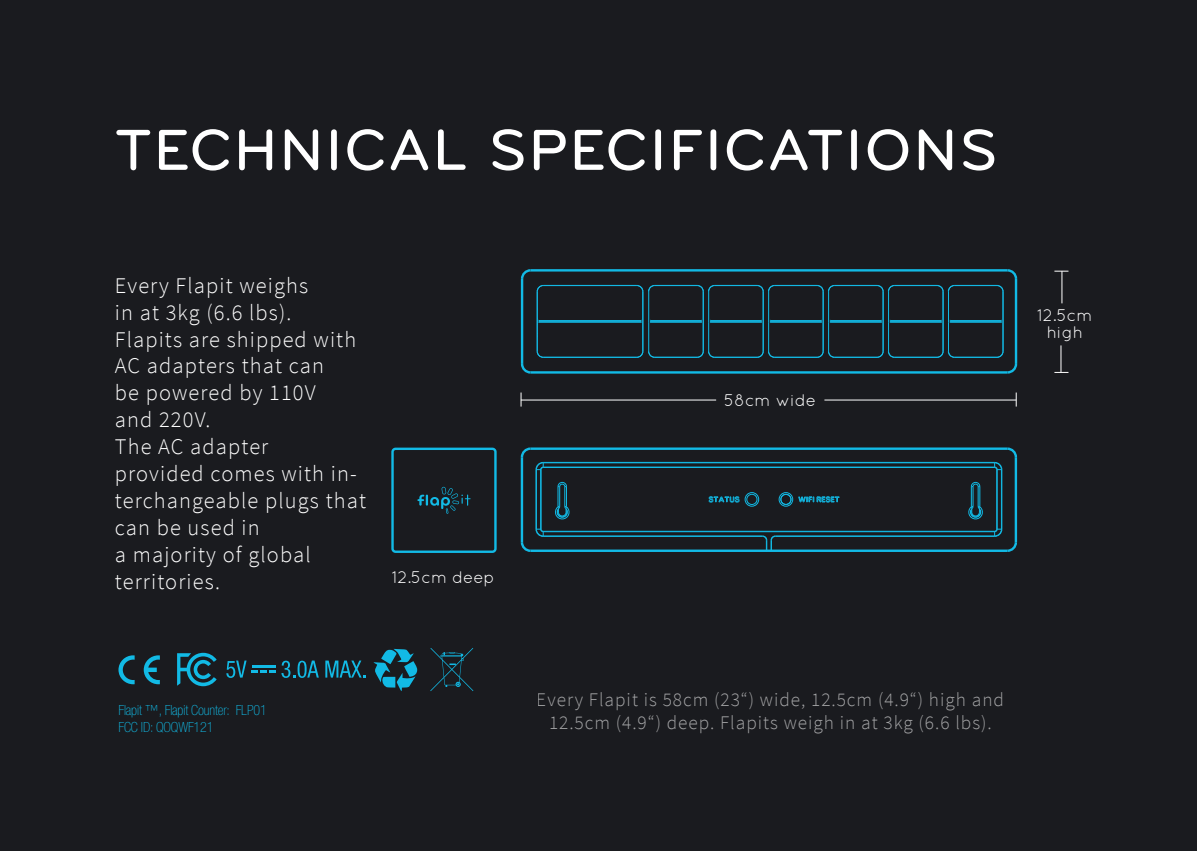
<style>
.page{position:relative;width:1197px;height:851px;background:#fff}
.page>*{position:absolute;margin:0;border:0;box-sizing:border-box;transform-origin:0 0}
.t1{font:500 60px "Bryant Pro";letter-spacing:.03em;color:#fff}
.t2{font:300 22.4px/26.8px "Source Sans Pro";letter-spacing:.05em;color:#fff}
.t3{font:300 19.2px/23.2px "Source Sans Pro";letter-spacing:.05em;color:#fff;text-align:center}
.t4{font:16.8px/16.8px "Quicksand";color:#fff;text-align:center}
.t5{font:100 condensed 14px/16.8px "Helvetica Neue LT Std";letter-spacing:-.01em;color:#12bae5}
</style>
<div class="page">
<div style="left:0;top:0;width:1196px;height:850px;background:#1a1b1f"></div>
<div style="left:391px;top:447px;width:105px;height:106px;border:2px solid #12bae5;border-radius:3px"></div>
<svg style="left:417px;top:487px;width:53px;height:26px"></svg>
<hr style="left:520px;top:457px;width:3px;height:85px;background:#12bae5">
<hr style="left:530px;top:549px;width:477px;height:3px;background:#12bae5">
<hr style="left:530px;top:447px;width:477px;height:3px;background:#12bae5">
<hr style="left:1014px;top:457px;width:2px;height:85px;background:#12bae5">
<hr style="left:535px;top:469px;width:1px;height:60px;background:#12bae5">
<hr style="left:536px;top:469px;width:1px;height:60px;background:#12bae5">
<hr style="left:540px;top:469px;width:1px;height:60px;background:#12bae5">
<hr style="left:775px;top:536px;width:219px;height:1px;background:#12bae5">
<hr style="left:543px;top:536px;width:219px;height:1px;background:#12bae5">
<hr style="left:775px;top:535px;width:219px;height:1px;background:#12bae5">
<hr style="left:543px;top:535px;width:219px;height:1px;background:#12bae5">
<hr style="left:543px;top:531px;width:451px;height:1px;background:#12bae5">
<hr style="left:543px;top:467px;width:451px;height:1px;background:#12bae5">
<hr style="left:543px;top:466px;width:451px;height:1px;background:#12bae5">
<hr style="left:543px;top:462px;width:451px;height:1px;background:#12bae5">
<hr style="left:996px;top:469px;width:1px;height:60px;background:#12bae5">
<hr style="left:1000px;top:469px;width:1px;height:60px;background:#12bae5">
<hr style="left:1001px;top:469px;width:1px;height:60px;background:#12bae5">
<svg style="left:520px;top:528px;width:24px;height:24px"></svg>
<div style="left:744px;top:492px;width:15px;height:14px;border:1px solid #12bae5;border-radius:50%"></div>
<div style="left:746px;top:494px;width:11px;height:11px;border:1px solid #12bae5;border-radius:50%"></div>
<svg style="left:555px;top:481px;width:14px;height:38px"></svg>
<svg style="left:520px;top:447px;width:24px;height:23px"></svg>
<svg style="left:761px;top:535px;width:15px;height:15px"></svg>
<svg style="left:993px;top:528px;width:23px;height:24px"></svg>
<div style="left:778px;top:492px;width:15px;height:14px;border:1px solid #12bae5;border-radius:50%"></div>
<div style="left:780px;top:494px;width:11px;height:11px;border:1px solid #12bae5;border-radius:50%"></div>
<div style="left:780px;top:494px;width:11px;height:10px;border:1px solid #12bae5;border-radius:50%"></div>
<svg style="left:968px;top:481px;width:14px;height:38px"></svg>
<svg style="left:993px;top:447px;width:23px;height:23px"></svg>
<svg style="left:708px;top:496px;width:32px;height:7px"></svg>
<svg style="left:798px;top:496px;width:41px;height:7px"></svg>
<hr style="left:521px;top:279px;width:2px;height:85px;background:#12bae5">
<hr style="left:536px;top:291px;width:1px;height:60px;background:#12bae5">
<hr style="left:537px;top:291px;width:1px;height:60px;background:#12bae5">
<hr style="left:642px;top:291px;width:1px;height:60px;background:#12bae5">
<hr style="left:530px;top:371px;width:477px;height:2px;background:#12bae5">
<hr style="left:543px;top:357px;width:93px;height:1px;background:#12bae5">
<hr style="left:539px;top:322px;width:102px;height:1px;background:#12bae5">
<hr style="left:538px;top:321px;width:103px;height:1px;background:#12bae5">
<hr style="left:539px;top:320px;width:102px;height:1px;background:#12bae5">
<hr style="left:543px;top:285px;width:93px;height:1px;background:#12bae5">
<hr style="left:530px;top:269px;width:477px;height:2px;background:#12bae5">
<hr style="left:1014px;top:279px;width:3px;height:85px;background:#12bae5">
<svg style="left:520px;top:350px;width:24px;height:24px"></svg>
<svg style="left:520px;top:269px;width:24px;height:23px"></svg>
<hr style="left:648px;top:291px;width:1px;height:32px;background:#12bae5">
<hr style="left:702px;top:291px;width:1px;height:60px;background:#12bae5">
<hr style="left:703px;top:291px;width:1px;height:60px;background:#12bae5">
<hr style="left:654px;top:357px;width:43px;height:1px;background:#12bae5">
<hr style="left:650px;top:322px;width:51px;height:1px;background:#12bae5">
<hr style="left:650px;top:321px;width:51px;height:1px;background:#12bae5">
<hr style="left:650px;top:320px;width:51px;height:1px;background:#12bae5">
<hr style="left:654px;top:285px;width:43px;height:1px;background:#12bae5">
<svg style="left:636px;top:320px;width:19px;height:38px"></svg>
<svg style="left:636px;top:285px;width:19px;height:7px"></svg>
<hr style="left:947px;top:291px;width:1px;height:32px;background:#12bae5">
<hr style="left:1002px;top:291px;width:1px;height:60px;background:#12bae5">
<hr style="left:954px;top:357px;width:42px;height:1px;background:#12bae5">
<hr style="left:950px;top:322px;width:51px;height:1px;background:#12bae5">
<hr style="left:949px;top:321px;width:52px;height:1px;background:#12bae5">
<hr style="left:950px;top:320px;width:51px;height:1px;background:#12bae5">
<hr style="left:954px;top:285px;width:42px;height:1px;background:#12bae5">
<hr style="left:888px;top:291px;width:1px;height:32px;background:#12bae5">
<hr style="left:942px;top:291px;width:1px;height:60px;background:#12bae5">
<hr style="left:894px;top:357px;width:42px;height:1px;background:#12bae5">
<hr style="left:890px;top:322px;width:51px;height:1px;background:#12bae5">
<hr style="left:889px;top:321px;width:52px;height:1px;background:#12bae5">
<hr style="left:890px;top:320px;width:51px;height:1px;background:#12bae5">
<hr style="left:894px;top:285px;width:42px;height:1px;background:#12bae5">
<svg style="left:936px;top:320px;width:19px;height:38px"></svg>
<svg style="left:936px;top:285px;width:19px;height:7px"></svg>
<hr style="left:828px;top:291px;width:1px;height:32px;background:#12bae5">
<hr style="left:882px;top:291px;width:1px;height:60px;background:#12bae5">
<hr style="left:834px;top:357px;width:43px;height:1px;background:#12bae5">
<hr style="left:830px;top:322px;width:51px;height:1px;background:#12bae5">
<hr style="left:829px;top:321px;width:52px;height:1px;background:#12bae5">
<hr style="left:830px;top:320px;width:51px;height:1px;background:#12bae5">
<hr style="left:834px;top:285px;width:43px;height:1px;background:#12bae5">
<svg style="left:876px;top:320px;width:19px;height:38px"></svg>
<svg style="left:876px;top:285px;width:19px;height:7px"></svg>
<hr style="left:768px;top:291px;width:1px;height:32px;background:#12bae5">
<hr style="left:822px;top:291px;width:1px;height:60px;background:#12bae5">
<hr style="left:774px;top:357px;width:43px;height:1px;background:#12bae5">
<hr style="left:770px;top:322px;width:51px;height:1px;background:#12bae5">
<hr style="left:769px;top:321px;width:52px;height:1px;background:#12bae5">
<hr style="left:770px;top:320px;width:51px;height:1px;background:#12bae5">
<hr style="left:774px;top:285px;width:43px;height:1px;background:#12bae5">
<svg style="left:816px;top:320px;width:19px;height:38px"></svg>
<svg style="left:816px;top:285px;width:19px;height:7px"></svg>
<hr style="left:708px;top:291px;width:1px;height:32px;background:#12bae5">
<hr style="left:762px;top:291px;width:1px;height:60px;background:#12bae5">
<hr style="left:714px;top:357px;width:43px;height:1px;background:#12bae5">
<hr style="left:710px;top:322px;width:51px;height:1px;background:#12bae5">
<hr style="left:709px;top:321px;width:52px;height:1px;background:#12bae5">
<hr style="left:710px;top:320px;width:51px;height:1px;background:#12bae5">
<hr style="left:714px;top:285px;width:43px;height:1px;background:#12bae5">
<svg style="left:696px;top:320px;width:19px;height:38px"></svg>
<svg style="left:756px;top:320px;width:19px;height:38px"></svg>
<svg style="left:696px;top:285px;width:19px;height:7px"></svg>
<svg style="left:756px;top:285px;width:19px;height:7px"></svg>
<svg style="left:995px;top:350px;width:23px;height:24px"></svg>
<svg style="left:995px;top:269px;width:23px;height:23px"></svg>
<hr style="left:521px;top:399px;width:195px;height:1px;background:#fff">
<hr style="left:824px;top:399px;width:192px;height:1px;background:#fff">
<svg style="left:520px;top:392px;width:1px;height:14px"></svg>
<svg style="left:1015px;top:392px;width:1px;height:14px"></svg>
<svg style="left:1054px;top:345px;width:14px;height:28px"></svg>
<hr style="left:1061px;top:271px;width:1px;height:32px;background:#fff">
<svg style="left:1054px;top:271px;width:14px;height:1px"></svg>
<svg style="left:177px;top:652px;width:40px;height:34px"></svg>
<svg style="left:144px;top:655px;width:16px;height:29px"></svg>
<svg style="left:118px;top:655px;width:17px;height:29px"></svg>
<svg style="left:430px;top:648px;width:43px;height:43px"></svg>
<svg style="left:325px;top:660px;width:40px;height:17px"></svg>
<svg style="left:281px;top:660px;width:38px;height:17px"></svg>
<svg style="left:226px;top:660px;width:49px;height:17px"></svg>
<svg style="left:373px;top:648px;width:44px;height:43px"></svg>
<h1 class="t1" style="left:115px;top:113px;width:883px">TECHNICAL SPECIFICATIONS</h1>
<p class="t2" style="left:115px;top:272px;width:252px">Every Flapit weighs<br>in at 3kg (6.6 lbs).<br>Flapits are shipped with<br>AC adapters that can<br>be powered by 110V<br>and 220V.<br>The AC adapter<br>provided comes with in&shy;terchangeable plugs that can be used in<br>a majority of global territories.</p>
<p class="t4" style="left:392px;top:569px;width:104px">12.5cm deep</p>
<p class="t5" style="left:118px;top:701px;width:150px">Flapit ™, Flapit Counter: FLP01<br>FCC ID: QOQWF121</p>
<p class="t4" style="left:724px;top:391px;width:93px">58cm wide</p>
<p class="t4" style="left:1037px;top:306px;width:57px">12.5cm high</p>
<p class="t3" style="left:536px;top:687px;width:469px">Every Flapit is 58cm (23“) wide, 12.5cm (4.9“) high and<br>12.5cm (4.9“) deep. Flapits weigh in at 3kg (6.6 lbs).</p>
</div>
